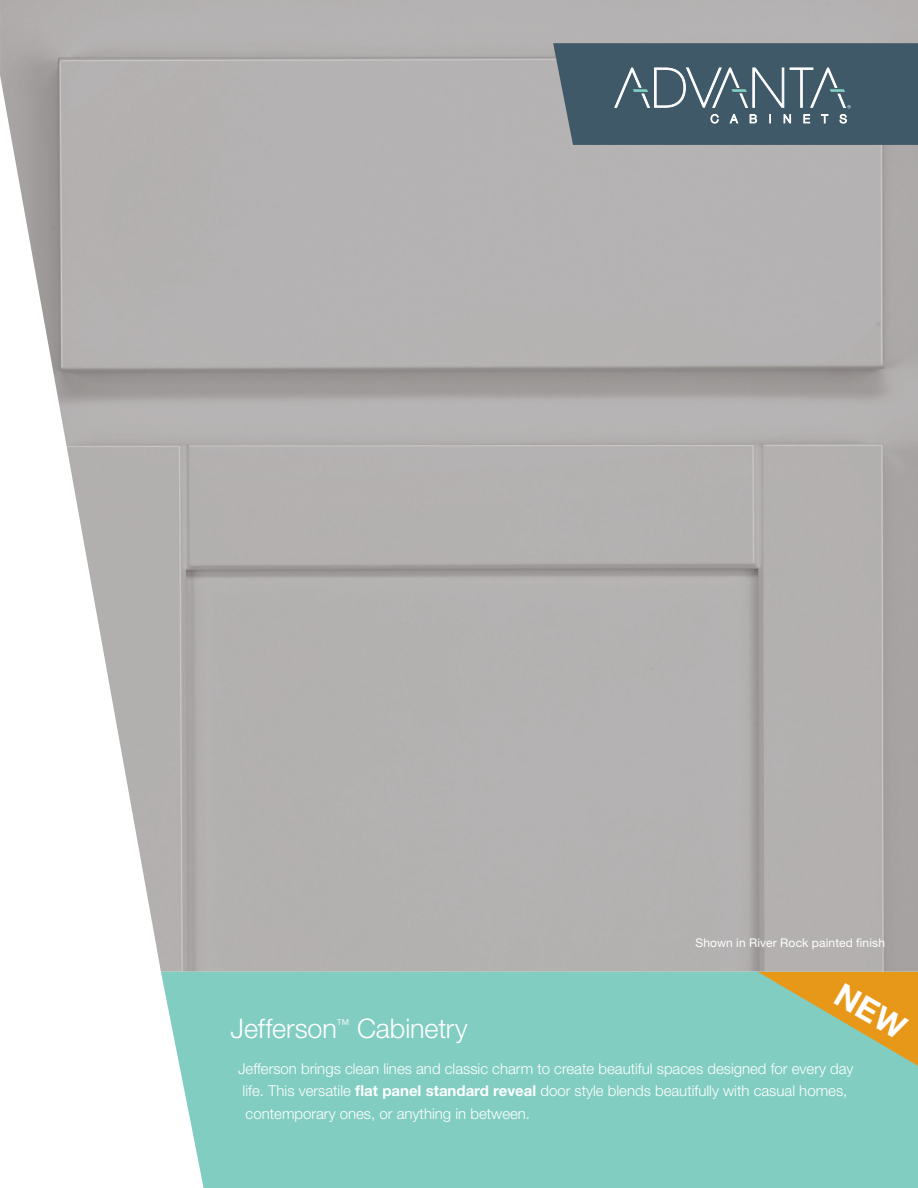
<style>
.page{position:relative;width:918px;height:1188px;background:#fff}
.page>*{position:absolute;margin:0;border:0;box-sizing:border-box;transform-origin:0 0}
.t1{font:300 27px "Helvetica Neue LT Std";letter-spacing:-.005em;color:#fff}
.t2{font:300 15px/22.5px "Helvetica Neue LT Std";color:#fff}
.t3{font:12px "Helvetica Neue LT Std";letter-spacing:.01em;color:#fff}
.s1{font-weight:700}
</style>
<div class="page">
<img style="left:0;top:0;width:918px;height:972px">
<div style="left:161px;top:972px;width:757px;height:216px;background:#81cdc1"></div>
<svg style="left:553px;top:43px;width:365px;height:102px"></svg>
<svg style="left:758px;top:972px;width:160px;height:94px"></svg>
<p class="t3" style="left:695px;top:936px;width:191px">Shown in River Rock painted finish</p>
<p class="t1" style="left:231px;top:1012px;width:239px">Jefferson<sup>™</sup> Cabinetry</p>
<p class="t2" style="left:243px;top:1057px;width:612px;text-indent:-4px">Jefferson brings clean lines and classic charm to create beautiful spaces designed for every day life. This versatile <span class="s1">flat panel standard reveal</span> door style blends beautifully with casual homes, contemporary ones, or anything in between.</p>
</div>
